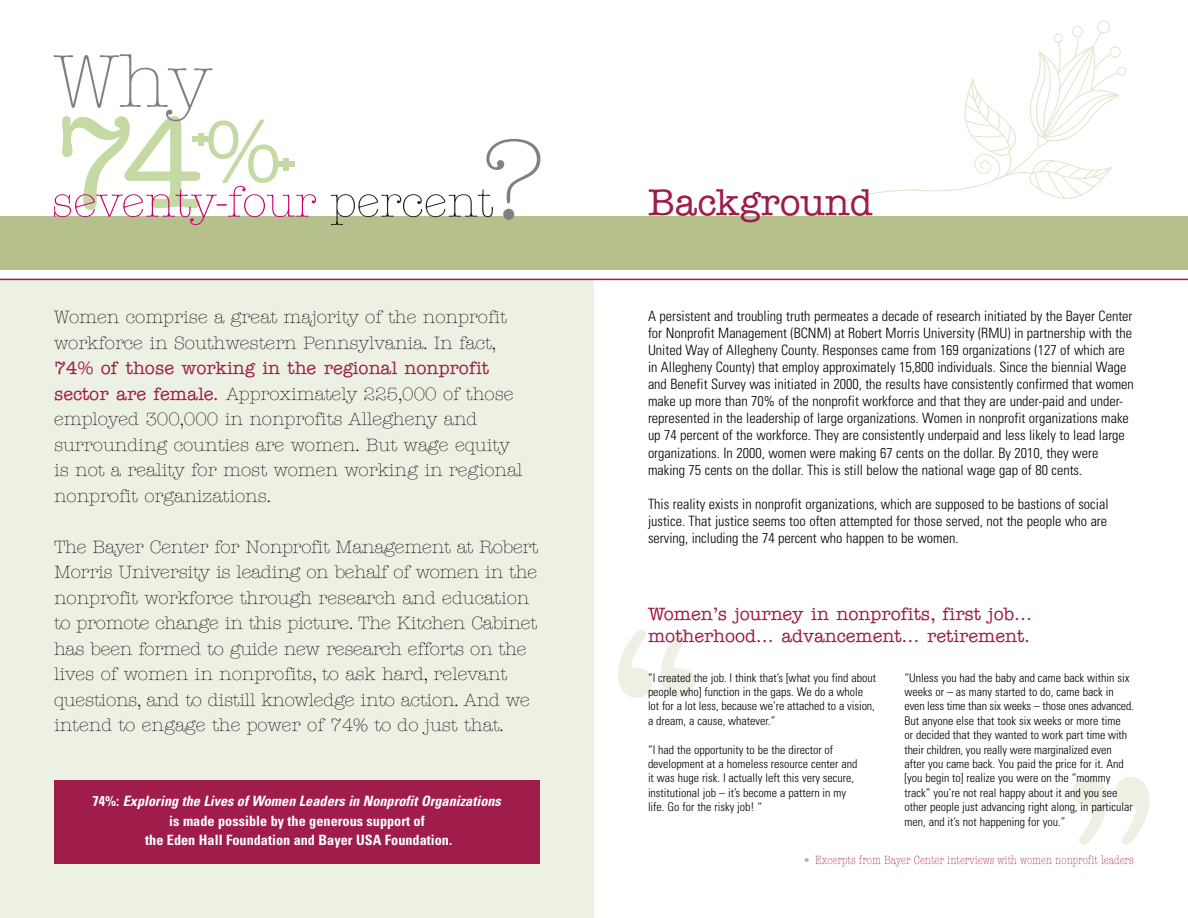
<style>
.page{position:relative;width:1188px;height:918px;background:#fff}
.page>*{position:absolute;margin:0;border:0;box-sizing:border-box;transform-origin:0 0}
.t1{font:225px "American Typewriter Medium A";color:#ecf1e3}
.t2{font:112.5px "American Typewriter Light A";color:#808080}
.t3{font:75px "American Typewriter Light A";color:#808080}
.t4{font:37.5px "American Typewriter Medium A";color:#9f1c4b}
.t5{font:18px/25.5px "American Typewriter Light A";color:#000}
.t6{font:18px/22px "American Typewriter Medium A";color:#9f1c4b}
.t7{font:300 condensed 14.25px/17.1px "Univers";color:#000}
.t8{font:700 condensed 14.25px/19.5px "Univers";color:#fff;text-align:center}
.t9{font:300 condensed 12px/14.4px "Univers";color:#000}
.t10{font:12px "American Typewriter Light Cond A";color:#9f1c4b}
.s1{font-family:"American Typewriter Medium A";color:#9f1c4b}
.s2{font-style:italic}
.s3{font-family:"American Typewriter Medium A";color:#b5c08d}
</style>
<div class="page">
<svg style="left:816px;top:21px;width:310px;height:195px"></svg>
<div style="left:0;top:216px;width:594px;height:54px;background:#b5c08d"></div>
<div style="left:594px;top:216px;width:594px;height:54px;background:#b5c08d"></div>
<div style="left:0;top:280px;width:594px;height:638px;background:#ecf1e3"></div>
<hr style="left:0;top:279px;width:594px;height:1px;background:#9f1c4b">
<hr style="left:594px;top:279px;width:594px;height:1px;background:#9f1c4b">
<svg style="left:54px;top:116px;width:262px;height:109px"></svg>
<svg style="left:331px;top:189px;width:162px;height:36px"></svg>
<div style="left:54px;top:781px;width:486px;height:83px;background:#9f1c4b"></div>
<h3 class="t3" style="left:54px;top:54px;width:159px">Why</h3>
<h2 class="t2" style="left:480px;top:140px;width:67px">?</h2>
<p class="t5" style="left:54px;top:306px;width:455px">Women comprise a great majority of the nonprofit workforce in Southwestern Pennsylvania. In fact,</p>
<p class="t6" style="left:54px;top:358px;width:437px">74% of those working in the regional nonprofit</p>
<p class="t5" style="left:54px;top:382px;width:470px"><span class="s1">sector are female.</span> Approximately 225,000 of those employed 300,000 in nonprofits Allegheny and surrounding counties are women. But wage equity is not a reality for most women working in regional nonprofit organizations.</p>
<p class="t5" style="left:54px;top:535px;width:486px">The Bayer Center for Nonprofit Management at Robert Morris University is leading on behalf of women in the nonprofit workforce through research and education to promote change in this picture. The Kitchen Cabinet has been formed to guide new research efforts on the lives of women in nonprofits, to ask hard, relevant questions, and to distill knowledge into action. And we intend to engage the power of 74% to do just that.</p>
<p class="t8" style="left:92px;top:793px;width:413px">7 4 % : <span class="s2">Exploring the Lives of Women Leaders in NonprofitOrganizations </span>is made possible by the generous support of<br>the Eden Hall Foundation and Bayer USA Foundation.</p>
<h3 class="t4" style="left:648px;top:189px;width:226px">Background</h3>
<p class="t7" style="left:648px;top:309px;width:487px">A persistent and troubling truth permeates a decade of research initiated by the Bayer Center for Nonprofit Management (BCNM) at Robert Morris University (RMU) in partnership with the United Way of Allegheny County. Responses came from 169 organizations (127 of which are in Allegheny County) that employ approximately 15,800 individuals. Since the biennial Wage and Benefit Survey was initiated in 2000, the results have consistently confirmed that women make up more than 70% of the nonprofit workforce and that they are under-paid and under&shy;represented in the leadership of large organizations. Women in nonprofit organizations make up 74 percent of the workforce. They are consistently underpaid and less likely to lead large organizations. In 2000, women were making 67 cents on the dollar. By 2010, they were making 75 cents on the dollar. This is still below the national wage gap of 80 cents.</p>
<p class="t7" style="left:648px;top:497px;width:462px;text-align:justify">This reality exists in nonprofit organizations, which are supposed to be bastions of social justice. That justice seems too often attempted for those served, not the people who are serving, including the 74 percent who happen to be women.</p>
<p class="t6" style="left:648px;top:605px;width:386px">Women’s journey in nonprofits, first job… motherhood… advancement… retirement.</p>
<h1 class="t1" style="left:598px;top:631px;width:118px">“</h1>
<p class="t9" style="left:648px;top:671px;width:230px">“I created the job. I think that’s [what you find about people who] function in the gaps. We do a whole lot for a lot less, because we’re attached to a vision, a dream, a cause, whatever.”</p>
<p class="t9" style="left:648px;top:743px;width:211px">“I had the opportunity to be the director of development at a homeless resource center and it was huge risk. I actually left this very secure, institutional job – it’s become a pattern in my life. Go for the risky job! “</p>
<p class="t9" style="left:904px;top:671px;width:231px">“Unless you had the baby and came back within six weeks or – as many started to do, came back in even less time than six weeks – those ones advanced.<br>But anyone else that took six weeks or more time<br>or decided that they wanted to work part time with their children, you really were marginalized even after you came back. You paid the price for it. And [you begin to] realize you were on the “mommy track” you’re not real happy about it and you see other people just advancing right along, in particular men, and it’s not happening for you.”</p>
<h1 class="t1" style="left:1053px;top:778px;width:118px">”</h1>
<p class="t10" style="left:803px;top:856px;width:333px"><span class="s3">•</span> Excerpts from Bayer Center interviews with women nonprofit leaders</p>
</div>
